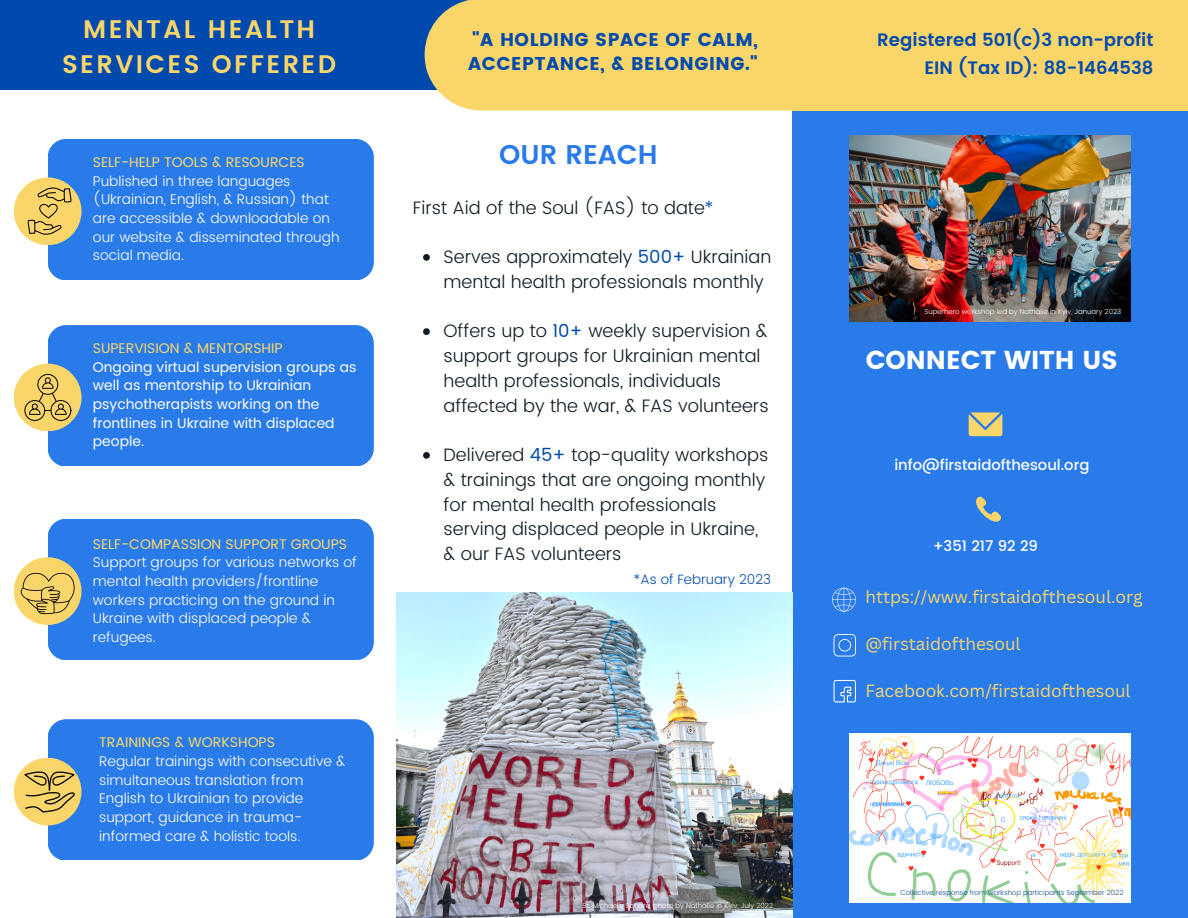
<style>
.page{position:relative;width:1188px;height:918px;background:#fff}
.page>*{position:absolute;margin:0;border:0;box-sizing:border-box;transform-origin:0 0}
.t1{font:600 27.15px "Poppins";color:#2a7bea}
.t2{font:25.8px "Poppins";color:#fff}
.t3{font:600 25.35px/34.8px "Poppins";letter-spacing:.095em;color:#fad66a;text-align:center}
.t4{font:18.45px/24.8px "Poppins";letter-spacing:.03em;color:#004aad}
.t5{font:300 18px/24.8px "Poppins";color:#101c24}
.t6{font:600 18px/28.5px "Poppins";color:#004aad;text-align:right}
.t7{font:17.25px "Canva Sans";color:#fad66a}
.t8{font:500 14.7px "Poppins";color:#fff}
.t9{font:300 13.95px/18.6px "Poppins";color:#fff}
.t10{font:13.95px/18.6px "Poppins";color:#fff}
.t11{font:13.95px "Poppins";color:#fad66a}
.t12{font:300 13.5px "Poppins";color:#004aad}
.t13{font:300 7.05px "Poppins";color:#fff}
.t14{font:300 7.05px "Poppins";color:#124c8f}
.s1{color:#004aad}
.s2{font-weight:400;color:#004aad}
</style>
<div class="page">
<div style="left:388px;top:0;width:398px;height:90px;background:#004aad"></div>
<div style="left:792px;top:41px;width:396px;height:877px;background:#2a7bea"></div>
<svg style="left:832px;top:588px;width:24px;height:24px"></svg>
<svg style="left:834px;top:680px;width:22px;height:22px"></svg>
<svg style="left:834px;top:634px;width:22px;height:23px"></svg>
<svg style="left:976px;top:496px;width:25px;height:26px"></svg>
<svg style="left:969px;top:412px;width:33px;height:24px"></svg>
<img style="left:849px;top:136px;width:281px;height:185px">
<img style="left:849px;top:734px;width:281px;height:168px">
<svg style="left:423px;top:254px;width:7px;height:7px"></svg>
<svg style="left:423px;top:328px;width:7px;height:7px"></svg>
<svg style="left:423px;top:452px;width:7px;height:7px"></svg>
<div style="left:792px;top:0;width:396px;height:111px;background:#fad66a"></div>
<div style="left:425px;top:0;width:367px;height:110px;background:#fad66a"></div>
<div style="left:48px;top:325px;width:326px;height:141px;background:#2a7bea;border-radius:18px"></div>
<div style="left:48px;top:519px;width:326px;height:141px;background:#2a7bea;border-radius:18px"></div>
<div style="left:48px;top:719px;width:326px;height:141px;background:#2a7bea;border-radius:18px"></div>
<div style="left:14px;top:364px;width:68px;height:67px;background:#fad66a;border-radius:50%"></div>
<div style="left:14px;top:557px;width:68px;height:68px;background:#fad66a;border-radius:50%"></div>
<div style="left:14px;top:758px;width:68px;height:67px;background:#fad66a;border-radius:50%"></div>
<svg style="left:24px;top:374px;width:48px;height:47px"></svg>
<svg style="left:24px;top:771px;width:51px;height:42px"></svg>
<svg style="left:21px;top:572px;width:54px;height:42px"></svg>
<div style="left:48px;top:139px;width:326px;height:141px;background:#2a7bea;border-radius:18px"></div>
<div style="left:14px;top:177px;width:68px;height:68px;background:#fad66a;border-radius:50%"></div>
<svg style="left:28px;top:187px;width:43px;height:48px"></svg>
<div style="left:0;top:0;width:398px;height:90px;background:#004aad"></div>
<img style="left:396px;top:593px;width:396px;height:325px">
<h3 class="t3" style="left:62px;top:12px;width:276px">MENTAL HEALTH<br>SERVICES OFFERED</h3>
<p class="t11" style="left:93px;top:154px;width:213px">SELF-HELP TOOLS &amp; RESOURCES</p>
<p class="t9" style="left:93px;top:172px;width:248px">Published in three languages (Ukrainian, English, &amp; Russian) that are accessible &amp; downloadable on our website &amp; disseminated through social media.</p>
<p class="t11" style="left:93px;top:340px;width:191px">SUPERVISION &amp; MENTORSHIP</p>
<p class="t10" style="left:93px;top:358px;width:265px">Ongoing virtual supervision groups as well as mentorship to Ukrainian psychotherapists working on the frontlines in Ukraine with displaced people.</p>
<p class="t11" style="left:93px;top:536px;width:256px">SELF-COMPASSION SUPPORT GROUPS</p>
<p class="t9" style="left:93px;top:553px;width:265px">Support groups for various networks of mental health providers/frontline workers practicing on the ground in<br>Ukraine with displaced people &amp; refugees.</p>
<p class="t11" style="left:99px;top:734px;width:177px">TRAININGS &amp; WORKSHOPS</p>
<p class="t9" style="left:99px;top:752px;width:248px">Regular trainings with consecutive &amp; simultaneous translation from<br>English to Ukrainian to provide support, guidance in trauma&shy;informed care &amp; holistic tools.</p>
<h3 class="t4" style="left:468px;top:27px;width:291px">"A HOLDING SPACE OF CALM,<br>ACCEPTANCE, &amp; BELONGING."</h3>
<h1 class="t1" style="left:499px;top:139px;width:160px">OUR REACH</h1>
<p class="t5" style="left:413px;top:195px;width:302px">First Aid of the Soul (FAS) to date<span class="s1">*</span></p>
<p class="t5" style="left:444px;top:244px;width:329px">Serves approximately <span class="s2">500+</span> Ukrainian mental health professionals monthly</p>
<p class="t5" style="left:444px;top:319px;width:327px">Offers up to <span class="s2">10+</span> weekly supervision &amp; support groups for Ukrainian mental health professionals, individuals affected by the war, &amp; FAS volunteers</p>
<p class="t5" style="left:444px;top:442px;width:326px">Delivered <span class="s2">45+</span> top-quality workshops &amp; trainings that are ongoing monthly for mental health professionals serving displaced people in Ukraine, &amp; our FAS volunteers</p>
<p class="t12" style="left:634px;top:572px;width:139px">*As of February 2023</p>
<p class="t13" style="left:582px;top:901px;width:192px">St. Michael's Square, photo by Nathalie in Kyiv, July 2022</p>
<p class="t6" style="left:877px;top:25px;width:278px">Registered 501(c)3 non-profit<br>EIN (Tax ID): 88-1464538</p>
<p class="t13" style="left:924px;top:308px;width:198px">Superhero workshop led by Nathalie in Kyiv, January 2023</p>
<h2 class="t2" style="left:866px;top:345px;width:254px">CONNECT WITH US</h2>
<p class="t8" style="left:894px;top:457px;width:196px">info@firstaidofthesoul.org</p>
<p class="t8" style="left:933px;top:537px;width:106px">+351 217 92 29</p>
<p class="t7" style="left:865px;top:585px;width:279px">https://www.firstaidofthesoul.org</p>
<p class="t7" style="left:865px;top:632px;width:157px">@firstaidofthesoul</p>
<p class="t7" style="left:865px;top:679px;width:267px">Facebook.com/firstaidofthesoul</p>
<p class="t14" style="left:900px;top:888px;width:225px">Collective response from workshop participants September 2022</p>
</div>
